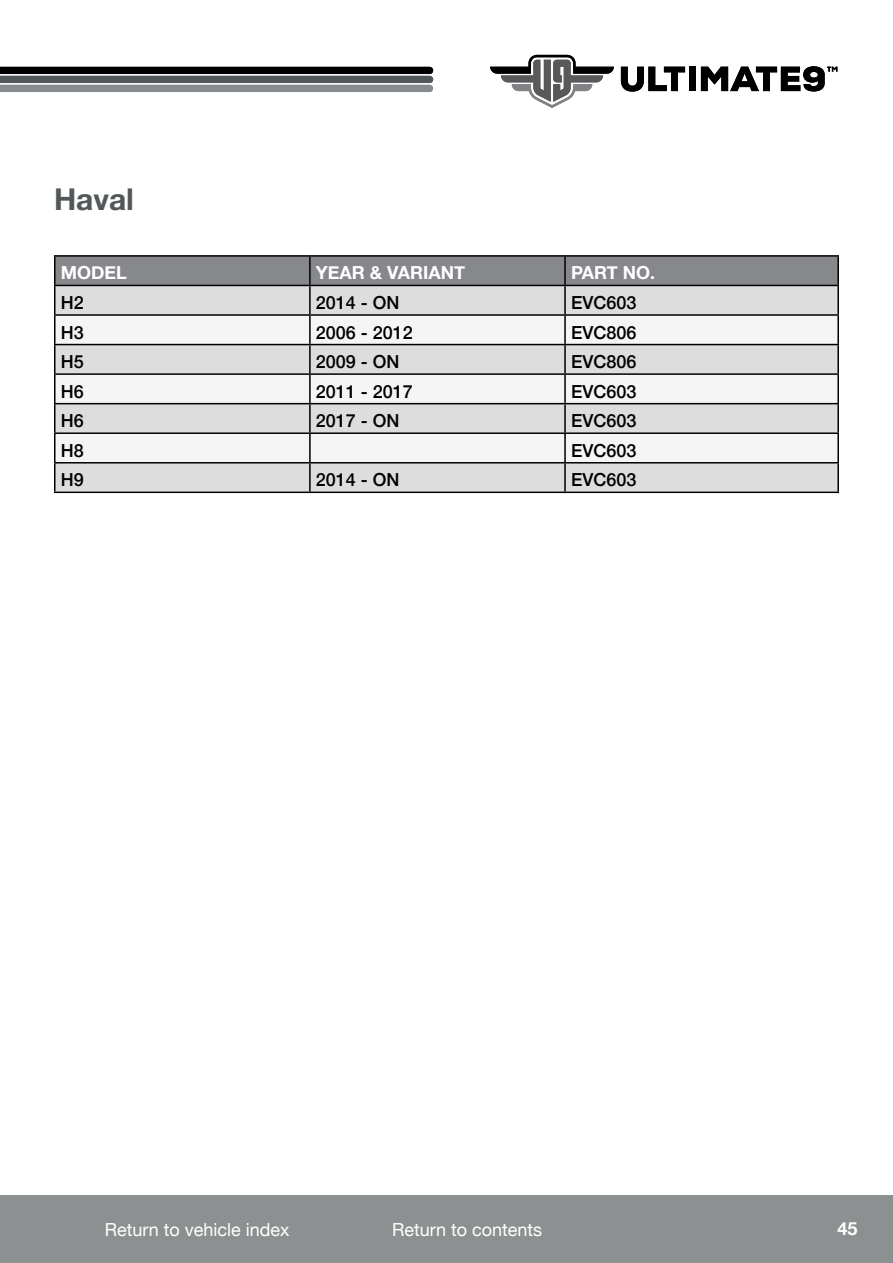
<style>
.page{position:relative;width:893px;height:1263px;background:#fff}
.page>*{position:absolute;margin:0;border:0;box-sizing:border-box;transform-origin:0 0}
.t1{font:700 30px "Helvetica Neue";color:#52575a}
.t2{font:500 18px "Helvetica Neue";color:#000}
.t3{font:18px "Helvetica Neue";color:#fff}
.t4{font:700 18px "Helvetica Neue";color:#fff}
</style>
<div class="page">
<div style="left:0;top:1196px;width:893px;height:67px;background:#8d9091"></div>
<div style="left:0;top:67px;width:430px;height:7px;background:#000"></div>
<div style="left:0;top:85px;width:429px;height:7px;background:#878b8d"></div>
<div style="left:0;top:76px;width:430px;height:7px;background:#52575a"></div>
<svg style="left:490px;top:55px;width:124px;height:53px"></svg>
<svg style="left:621px;top:67px;width:64px;height:25px"></svg>
<div style="left:689px;top:67px;width:7px;height:24px;background:#000"></div>
<svg style="left:701px;top:66px;width:136px;height:25px"></svg>
<div style="left:56px;top:257px;width:781px;height:28px;background:#87888c"></div>
<div style="left:56px;top:286px;width:781px;height:206px;background:#ddddde"></div>
<svg style="left:56px;top:316px;width:781px;height:146px;fill:#f6f5f5"></svg>
<hr style="left:54px;top:255px;width:256px;height:2px;background:#000">
<hr style="left:54px;top:257px;width:2px;height:28px;background:#000">
<hr style="left:310px;top:255px;width:255px;height:2px;background:#000">
<hr style="left:309px;top:257px;width:2px;height:28px;background:#000">
<hr style="left:565px;top:255px;width:274px;height:2px;background:#000">
<hr style="left:564px;top:257px;width:2px;height:28px;background:#000">
<hr style="left:837px;top:257px;width:2px;height:28px;background:#000">
<hr style="left:54px;top:285px;width:256px;height:1px;background:#000">
<hr style="left:54px;top:286px;width:2px;height:28px;background:#000">
<hr style="left:310px;top:285px;width:255px;height:1px;background:#000">
<hr style="left:309px;top:286px;width:2px;height:28px;background:#000">
<hr style="left:565px;top:285px;width:274px;height:1px;background:#000">
<hr style="left:564px;top:286px;width:2px;height:28px;background:#000">
<hr style="left:837px;top:286px;width:2px;height:28px;background:#000">
<hr style="left:54px;top:314px;width:256px;height:2px;background:#000">
<hr style="left:54px;top:316px;width:2px;height:28px;background:#000">
<hr style="left:310px;top:314px;width:255px;height:2px;background:#000">
<hr style="left:309px;top:316px;width:2px;height:28px;background:#000">
<hr style="left:565px;top:314px;width:274px;height:2px;background:#000">
<hr style="left:564px;top:316px;width:2px;height:28px;background:#000">
<hr style="left:837px;top:316px;width:2px;height:28px;background:#000">
<hr style="left:54px;top:344px;width:256px;height:1px;background:#000">
<hr style="left:54px;top:345px;width:2px;height:28px;background:#000">
<hr style="left:310px;top:344px;width:255px;height:1px;background:#000">
<hr style="left:309px;top:345px;width:2px;height:28px;background:#000">
<hr style="left:565px;top:344px;width:274px;height:1px;background:#000">
<hr style="left:564px;top:345px;width:2px;height:28px;background:#000">
<hr style="left:837px;top:345px;width:2px;height:28px;background:#000">
<hr style="left:54px;top:373px;width:256px;height:2px;background:#000">
<hr style="left:54px;top:375px;width:2px;height:28px;background:#000">
<hr style="left:310px;top:373px;width:255px;height:2px;background:#000">
<hr style="left:309px;top:375px;width:2px;height:28px;background:#000">
<hr style="left:565px;top:373px;width:274px;height:2px;background:#000">
<hr style="left:564px;top:375px;width:2px;height:28px;background:#000">
<hr style="left:837px;top:375px;width:2px;height:28px;background:#000">
<hr style="left:54px;top:403px;width:256px;height:1px;background:#000">
<hr style="left:54px;top:404px;width:2px;height:28px;background:#000">
<hr style="left:310px;top:403px;width:255px;height:1px;background:#000">
<hr style="left:309px;top:404px;width:2px;height:28px;background:#000">
<hr style="left:565px;top:403px;width:274px;height:1px;background:#000">
<hr style="left:564px;top:404px;width:2px;height:28px;background:#000">
<hr style="left:837px;top:404px;width:2px;height:28px;background:#000">
<hr style="left:54px;top:432px;width:256px;height:2px;background:#000">
<hr style="left:54px;top:434px;width:2px;height:28px;background:#000">
<hr style="left:310px;top:432px;width:255px;height:2px;background:#000">
<hr style="left:309px;top:434px;width:2px;height:28px;background:#000">
<hr style="left:565px;top:432px;width:274px;height:2px;background:#000">
<hr style="left:564px;top:434px;width:2px;height:28px;background:#000">
<hr style="left:837px;top:434px;width:2px;height:28px;background:#000">
<hr style="left:54px;top:462px;width:256px;height:1px;background:#000">
<hr style="left:54px;top:463px;width:2px;height:29px;background:#000">
<hr style="left:310px;top:462px;width:255px;height:1px;background:#000">
<hr style="left:309px;top:463px;width:2px;height:29px;background:#000">
<hr style="left:565px;top:462px;width:274px;height:1px;background:#000">
<hr style="left:564px;top:463px;width:2px;height:29px;background:#000">
<hr style="left:837px;top:463px;width:2px;height:29px;background:#000">
<hr style="left:54px;top:492px;width:256px;height:1px;background:#000">
<hr style="left:310px;top:492px;width:255px;height:1px;background:#000">
<hr style="left:565px;top:492px;width:274px;height:1px;background:#000">
<h1 class="t1" style="left:54px;top:176px;width:82px">Haval</h1>
<p class="t4" style="left:61px;top:259px;width:68px">MODEL</p>
<p class="t4" style="left:316px;top:259px;width:151px">YEAR &amp; VARIANT</p>
<p class="t4" style="left:571px;top:259px;width:83px">PART NO.</p>
<p class="t2" style="left:61px;top:288px;width:25px">H2</p>
<p class="t2" style="left:316px;top:288px;width:85px">2014 - ON</p>
<p class="t2" style="left:571px;top:288px;width:67px">EVC603</p>
<p class="t2" style="left:61px;top:318px;width:25px">H3</p>
<p class="t2" style="left:316px;top:318px;width:99px">2006 - 2012</p>
<p class="t2" style="left:571px;top:318px;width:67px">EVC806</p>
<p class="t2" style="left:61px;top:347px;width:25px">H5</p>
<p class="t2" style="left:316px;top:347px;width:85px">2009 - ON</p>
<p class="t2" style="left:571px;top:347px;width:67px">EVC806</p>
<p class="t2" style="left:61px;top:377px;width:25px">H6</p>
<p class="t2" style="left:316px;top:377px;width:99px">2011 - 2017</p>
<p class="t2" style="left:571px;top:377px;width:67px">EVC603</p>
<p class="t2" style="left:61px;top:406px;width:25px">H6</p>
<p class="t2" style="left:316px;top:406px;width:85px">2017 - ON</p>
<p class="t2" style="left:571px;top:406px;width:67px">EVC603</p>
<p class="t2" style="left:61px;top:436px;width:25px">H8</p>
<p class="t2" style="left:571px;top:436px;width:67px">EVC603</p>
<p class="t2" style="left:61px;top:465px;width:25px">H9</p>
<p class="t2" style="left:316px;top:465px;width:85px">2014 - ON</p>
<p class="t2" style="left:571px;top:465px;width:67px">EVC603</p>
<p class="t3" style="left:132px;top:1217px;width:156px">Go to vehicle index</p>
<p class="t3" style="left:392px;top:1217px;width:152px">Return to contents</p>
<p class="t4" style="left:837px;top:1214px;width:22px">45</p>
<p class="t3" style="left:105px;top:1217px;width:186px">Return to vehicle index</p>
</div>
